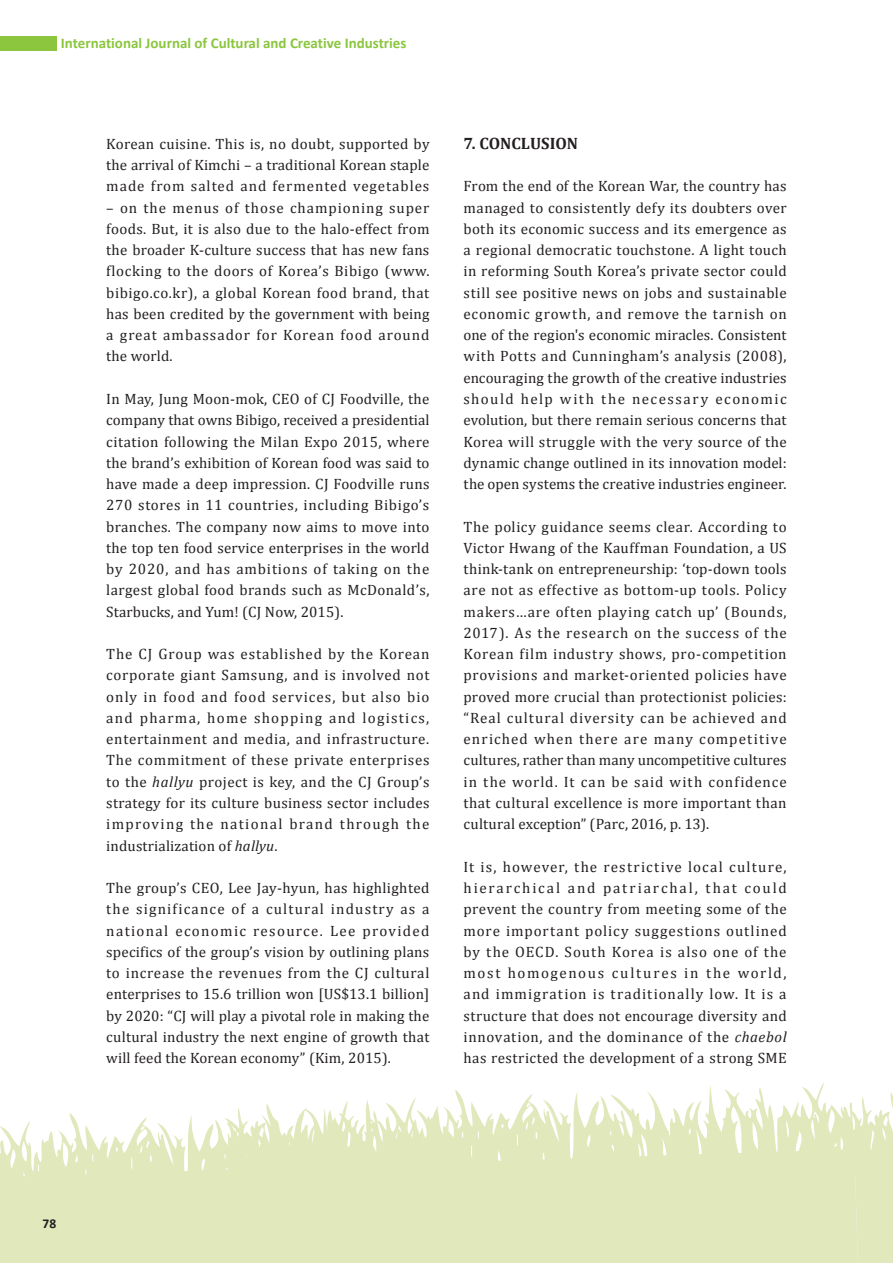
<style>
.page{position:relative;width:893px;height:1263px;background:#fff}
.page>*{position:absolute;margin:0;border:0;box-sizing:border-box;transform-origin:0 0}
.journal_section_titl{font:700 16.5px "Cambria";letter-spacing:-.005em;color:#231f20}
.journal{font:15px/21.3px "Cambria";letter-spacing:.02em;color:#231f20;text-align:justify}
.t1{font:700 15px "Calibri";color:#8bc63e}
.t2{font:700 13.5px "Calibri";color:#231f20}
.s1{font-style:italic}
</style>
<div class="page">
<svg style="left:0;top:1083px;width:851px;height:180px;fill:#e0e8bc"></svg>
<svg style="left:851px;top:1092px;width:42px;height:171px;background:#e4ebc6"></svg>
<div style="left:0;top:36px;width:57px;height:15px;background:#8bc63e"></div>
<p class="t1" style="left:61px;top:33px;width:347px">International Journal of Cultural and Creative Industries</p>
<p class="journal" style="left:106px;top:133px;width:325px">Korean cuisine. This is, no doubt, supported by the arrival of Kimchi – a traditional Korean staple made from salted and fermented vegetables</p>
<p class="journal" style="left:106px;top:197px;width:325px">– on the menus of those championing super foods. But, it is also due to the halo-effect from the broader K-culture success that has new fans flocking to the doors of Korea’s Bibigo (www. bibigo.co.kr), a global Korean food brand, that has been credited by the government with being a great ambassador for Korean food around the world.</p>
<p class="journal" style="left:106px;top:388px;width:325px">In May, Jung Moon-mok, CEO of CJ Foodville, the company that owns Bibigo, received a presidential citation following the Milan Expo 2015, where the brand’s exhibition of Korean food was said to have made a deep impression. CJ Foodville runs 270 stores in 11 countries, including Bibigo’s branches. The company now aims to move into the top ten food service enterprises in the world by 2020, and has ambitions of taking on the largest global food brands such as McDonald’s, Starbucks, and Yum! (CJ Now, 2015).</p>
<p class="journal" style="left:106px;top:643px;width:325px">The CJ Group was established by the Korean corporate giant Samsung, and is involved not only in food and food services, but also bio and pharma, home shopping and logistics, entertainment and media, and infrastructure.<br>The commitment of these private enterprises to the <span class="s1">hallyu</span> project is key, and the CJ Group’s strategy for its culture business sector includes improving the national brand through the industrialization of <span class="s1">hallyu</span>.</p>
<p class="journal" style="left:106px;top:877px;width:325px">The group’s CEO, Lee Jay-hyun, has highlighted the significance of a cultural industry as a national economic resource. Lee provided specifics of the group’s vision by outlining plans to increase the revenues from the CJ cultural enterprises to 15.6 trillion won [US$13.1 billion] by 2020: “CJ will play a pivotal role in making the cultural industry the next engine of growth that will feed the Korean economy” (Kim, 2015).</p>
<p class="journal_section_titl" style="left:463px;top:132px;width:116px">7. CONCLUSION</p>
<p class="journal" style="left:463px;top:176px;width:325px">From the end of the Korean War, the country has managed to consistently defy its doubters over both its economic success and its emergence as a regional democratic touchstone. A light touch in reforming South Korea’s private sector could still see positive news on jobs and sustainable economic growth, and remove the tarnish on one of the region's economic miracles. Consistent with Potts and Cunningham’s analysis (2008), encouraging the growth of the creative industries should help with the necessary economic evolution, but there remain serious concerns that Korea will struggle with the very source of the dynamic change outlined in its innovation model: the open systems the creative industries engineer.</p>
<p class="journal" style="left:463px;top:516px;width:325px">The policy guidance seems clear. According to Victor Hwang of the Kauffman Foundation, a US think-tank on entrepreneurship: ‘top-down tools are not as effective as bottom-up tools. Policy makers…are often playing catch up’ (Bounds, 2017). As the research on the success of the Korean film industry shows, pro-competition provisions and market-oriented policies have proved more crucial than protectionist policies: “Real cultural diversity can be achieved and enriched when there are many competitive cultures, rather than many uncompetitive cultures in the world. It can be said with confidence that cultural excellence is more important than cultural exception” (Parc, 2016, p. 13).</p>
<p class="journal" style="left:463px;top:856px;width:325px">It is, however, the restrictive local culture, hierarchical and patriarchal, that could prevent the country from meeting some of the more important policy suggestions outlined by the OECD. South Korea is also one of the most homogenous cultures in the world, and immigration is traditionally low. It is a structure that does not encourage diversity and innovation, and the dominance of the <span class="s1">chaebol </span>has restricted the development of a strong SME</p>
<p class="t2" style="left:43px;top:1214px;width:15px">78</p>
</div>
